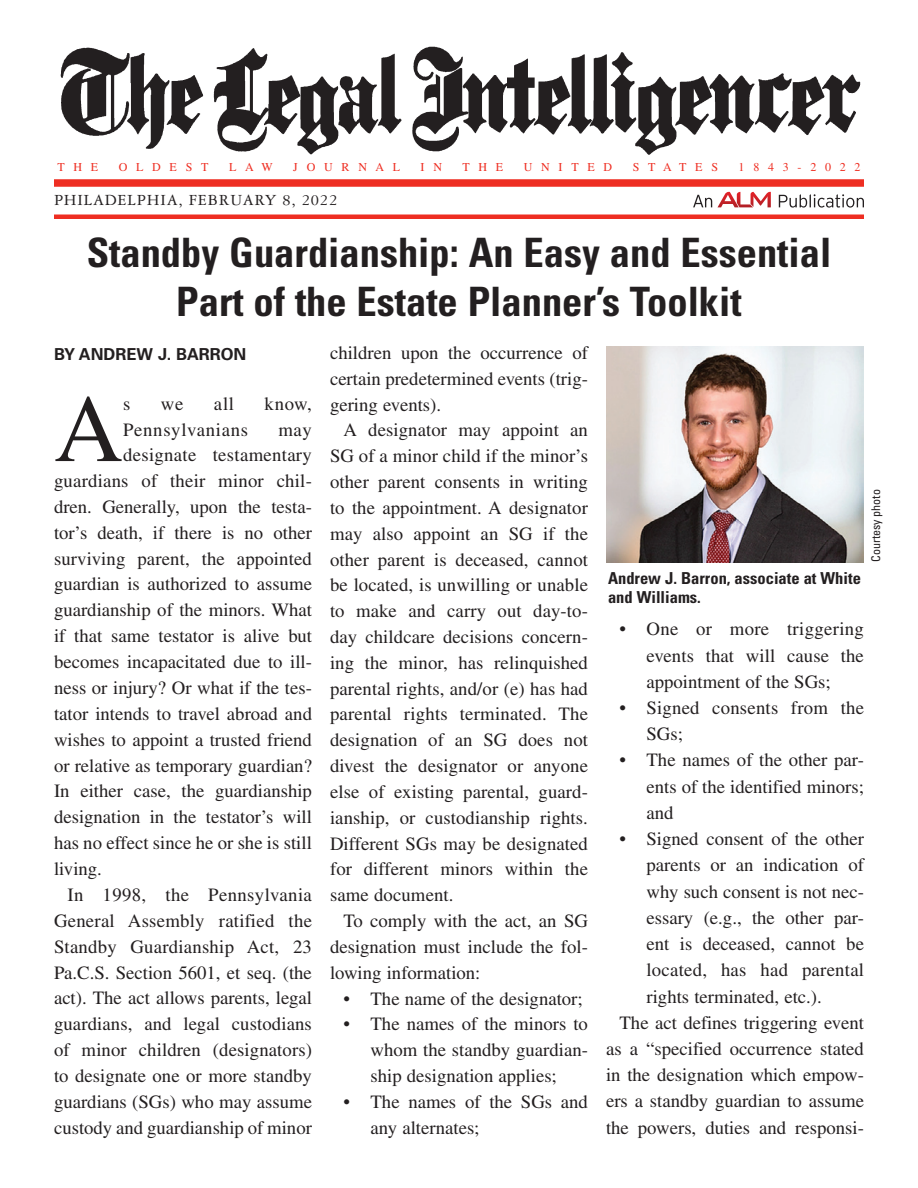
<style>
.page{position:relative;width:918px;height:1188px;background:#fff}
.page>*{position:absolute;margin:0;border:0;box-sizing:border-box;transform-origin:0 0}
.t1{font:95.85px "Times LT Std";color:#231f20}
.t2{font:700 condensed 40.5px/49.5px "Univers LT Std";color:#231f20;text-align:center}
.t3{font:18.75px/25.8px "Times LT Std";color:#231f20;text-align:justify}
.t4{font:18.75px "Times LT Std";letter-spacing:.02em;color:#231f20}
.t5{font:700 condensed 16.5px/19.8px "Univers LT Std";color:#231f20}
.t6{font:16.5px "Garamond 3 LT Std";letter-spacing:.05em;color:#231f20}
.t7{font:700 16.5px "Univers LT Std";color:#231f20}
.t8{font:12px "Times LT Std";letter-spacing:.73em;color:#ee2e22}
.t9{font:condensed 12px "Univers LT Std";color:#231f20}
</style>
<div class="page">
<img style="left:60px;top:46px;width:801px;height:109px">
<div style="left:54px;top:179px;width:810px;height:8px;background:#ee2e22"></div>
<div style="left:54px;top:214px;width:810px;height:5px;background:#ee2e22"></div>
<svg style="left:693px;top:195px;width:19px;height:12px"></svg>
<svg style="left:779px;top:194px;width:85px;height:14px"></svg>
<svg style="left:718px;top:192px;width:53px;height:15px"></svg>
<img style="left:606px;top:346px;width:258px;height:216px">
<p class="t8" style="left:57px;top:160px;width:42px">The</p>
<p class="t8" style="left:119px;top:160px;width:87px">Oldest</p>
<p class="t8" style="left:229px;top:160px;width:45px">Law</p>
<p class="t8" style="left:293px;top:160px;width:108px">Jo urnal</p>
<p class="t8" style="left:421px;top:160px;width:23px">i n</p>
<p class="t8" style="left:462px;top:160px;width:42px">t he</p>
<p class="t8" style="left:524px;top:160px;width:90px">Unit ed</p>
<p class="t8" style="left:633px;top:160px;width:13px">St</p>
<p class="t8" style="left:663px;top:160px;width:56px">at es</p>
<p class="t8" style="left:739px;top:160px;width:124px">1843-2022</p>
<p class="t6" style="left:54px;top:192px;width:285px">PHILADELPHIA, FEBRUARY 8, 2022</p>
<h2 class="t2" style="left:87px;top:227px;width:746px">Standby Guardianship: An Easy and Essential<br>Part of the Estate Planner’s Toolkit</h2>
<p class="t7" style="left:54px;top:344px;width:194px">BY ANDREW J. BARRON</p>
<h1 class="t1" style="left:54px;top:375px;width:68px">A</h1>
<p class="t3" style="left:123px;top:391px;width:9px">s</p>
<p class="t3" style="left:161px;top:391px;width:24px">we</p>
<p class="t3" style="left:214px;top:391px;width:22px">all</p>
<p class="t3" style="left:265px;top:391px;width:49px">know,</p>
<p class="t3" style="left:123px;top:416px;width:126px">Pennsylvanians</p>
<p class="t3" style="left:278px;top:416px;width:35px">may</p>
<p class="t3" style="left:123px;top:442px;width:190px">designate testamentary</p>
<p class="t3" style="left:54px;top:468px;width:259px">guardians of their minor chil-</p>
<p class="t3" style="left:54px;top:494px;width:259px">dren. Generally, upon the testa-</p>
<p class="t3" style="left:54px;top:519px;width:260px">tor’s death, if there is no other</p>
<p class="t3" style="left:54px;top:545px;width:259px">surviving parent, the appointed</p>
<p class="t3" style="left:54px;top:571px;width:260px">guardian is authorized to assume</p>
<p class="t3" style="left:54px;top:597px;width:260px">guardianship of the minors. What</p>
<p class="t3" style="left:54px;top:623px;width:259px">if that same testator is alive but</p>
<p class="t3" style="left:54px;top:649px;width:260px">becomes incapacitated due to ill-</p>
<p class="t3" style="left:54px;top:675px;width:260px">ness or injury? Or what if the tes-</p>
<p class="t3" style="left:54px;top:701px;width:260px">tator intends to travel abroad and</p>
<p class="t3" style="left:54px;top:726px;width:259px">wishes to appoint a trusted friend</p>
<p class="t3" style="left:54px;top:752px;width:260px">or relative as temporary guardian?</p>
<p class="t3" style="left:54px;top:778px;width:260px">In either case, the guardianship</p>
<p class="t3" style="left:54px;top:804px;width:259px">designation in the testator’s will</p>
<p class="t3" style="left:54px;top:830px;width:259px">has no effect since he or she is still</p>
<p class="t3" style="left:54px;top:856px;width:49px">living.</p>
<p class="t4" style="left:68px;top:884px;width:246px">In 1998, the Pennsylvania</p>
<p class="t3" style="left:54px;top:908px;width:260px">General Assembly ratified the</p>
<p class="t3" style="left:54px;top:933px;width:259px">Standby Guardianship Act, 23</p>
<p class="t3" style="left:54px;top:959px;width:259px">Pa.C.S. Section 5601, et seq. (the</p>
<p class="t3" style="left:54px;top:985px;width:259px">act). The act allows parents, legal</p>
<p class="t3" style="left:54px;top:1011px;width:259px">guardians, and legal custodians</p>
<p class="t3" style="left:54px;top:1037px;width:260px">of minor children (designators)</p>
<p class="t3" style="left:54px;top:1063px;width:259px">to designate one or more standby</p>
<p class="t3" style="left:54px;top:1089px;width:260px">guardians (SGs) who may assume</p>
<p class="t3" style="left:54px;top:1115px;width:260px">custody and guardianship of minor</p>
<p class="t3" style="left:330px;top:340px;width:260px">children upon the occurrence of certain predetermined events (trig&shy;gering events).</p>
<p class="t3" style="left:330px;top:417px;width:260px;text-indent:14px">A designator may appoint an SG of a minor child if the minor’s other parent consents in writing to the appointment. A designator may also appoint an SG if the other parent is deceased, cannot be located, is unwilling or unable to make and carry out day-to&shy;day childcare decisions concern&shy;ing the minor, has relinquished parental rights, and/or (e) has had parental rights terminated. The designation of an SG does not divest the designator or anyone else of existing parental, guard&shy;ianship, or custodianship rights.<br>Different SGs may be designated for different minors within the same document.</p>
<p class="t3" style="left:330px;top:908px;width:260px;text-indent:14px">To comply with the act, an SG designation must include the fol&shy;lowing information:</p>
<p class="t3" style="left:344px;top:985px;width:241px">• The name of the designator;</p>
<p class="t3" style="left:371px;top:1011px;width:219px;text-indent:-27px">• The names of the minors to whom the standby guardian&shy;ship designation applies;</p>
<p class="t3" style="left:371px;top:1089px;width:219px;text-indent:-27px">• The names of the SGs and any alternates;</p>
<p class="t5" style="left:608px;top:568px;width:254px">Andrew J. Barron, associate at White and Williams.</p>
<p class="t9" style="left:868px;top:562px;width:74px;rotate:-90deg">Courtesy photo</p>
<p class="t3" style="left:647px;top:616px;width:219px;line-height:26.2px;text-indent:-27px">• One or more triggering events that will cause the appointment of the SGs;</p>
<p class="t3" style="left:647px;top:694px;width:219px;line-height:26.2px;text-indent:-27px">• Signed consents from the<br>SGs;</p>
<p class="t3" style="left:647px;top:747px;width:219px;line-height:26.2px;text-indent:-27px">• The names of the other par&shy;ents of the identified minors; and</p>
<p class="t3" style="left:620px;top:826px;width:246px">• Signed consent of the other</p>
<p class="t3" style="left:647px;top:852px;width:219px">parents or an indication of</p>
<p class="t3" style="left:647px;top:878px;width:219px">why such consent is not nec-</p>
<p class="t3" style="left:647px;top:905px;width:219px">essary (e.g., the other par-</p>
<p class="t3" style="left:647px;top:931px;width:219px">ent is deceased, cannot be</p>
<p class="t3" style="left:647px;top:957px;width:219px">located, has had parental</p>
<p class="t3" style="left:647px;top:983px;width:177px">rights terminated, etc.).</p>
<p class="t3" style="left:620px;top:1009px;width:246px">The act defines triggering event</p>
<p class="t3" style="left:606px;top:1036px;width:260px">as a “specified occurrence stated</p>
<p class="t3" style="left:606px;top:1062px;width:259px">in the designation which empow-</p>
<p class="t3" style="left:606px;top:1088px;width:260px">ers a standby guardian to assume</p>
<p class="t3" style="left:606px;top:1114px;width:260px">the powers, duties and responsi-</p>
</div>
